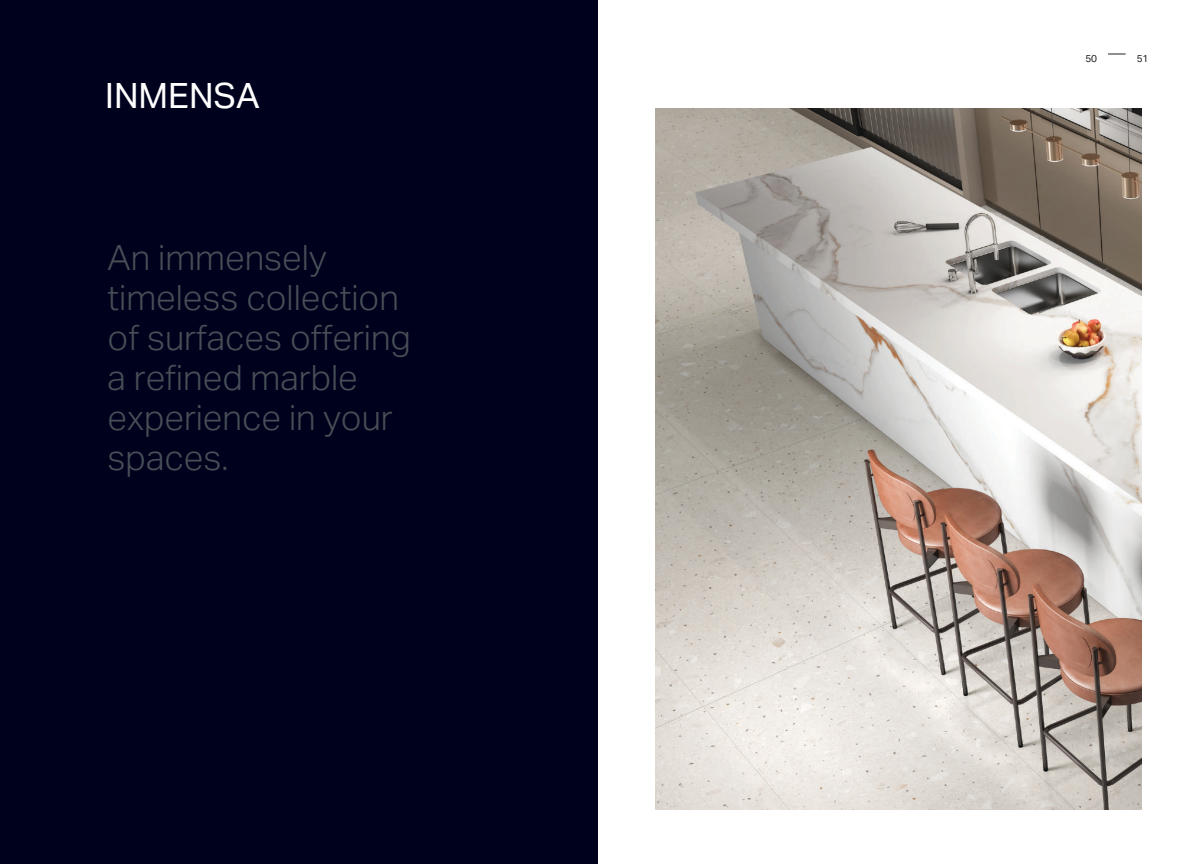
<style>
.page{position:relative;width:1196px;height:864px;background:#fff}
.page>*{position:absolute;margin:0;border:0;box-sizing:border-box;transform-origin:0 0}
.t1{font:300 35px/40px "Aktiv Grotesk";color:#464e56}
.t2{font:35px "Aktiv Grotesk";color:#fff}
.t3{font:10px "Aktiv Grotesk";color:#231f20}
</style>
<div class="page">
<div style="left:0;top:0;width:598px;height:864px;background:#00021d"></div>
<img style="left:655px;top:108px;width:486px;height:702px">
<svg style="left:1108px;top:54px;width:17px;height:1px"></svg>
<p class="t2" style="left:105px;top:81px;width:156px">INMENSA</p>
<p class="t1" style="left:108px;top:240px;width:305px">An immensely timeless collection of surfaces offering a refined marble experience in your spaces.</p>
<p class="t3" style="left:1085px;top:54px;width:13px">50</p>
<p class="t3" style="left:1136px;top:54px;width:13px">51</p>
</div>
